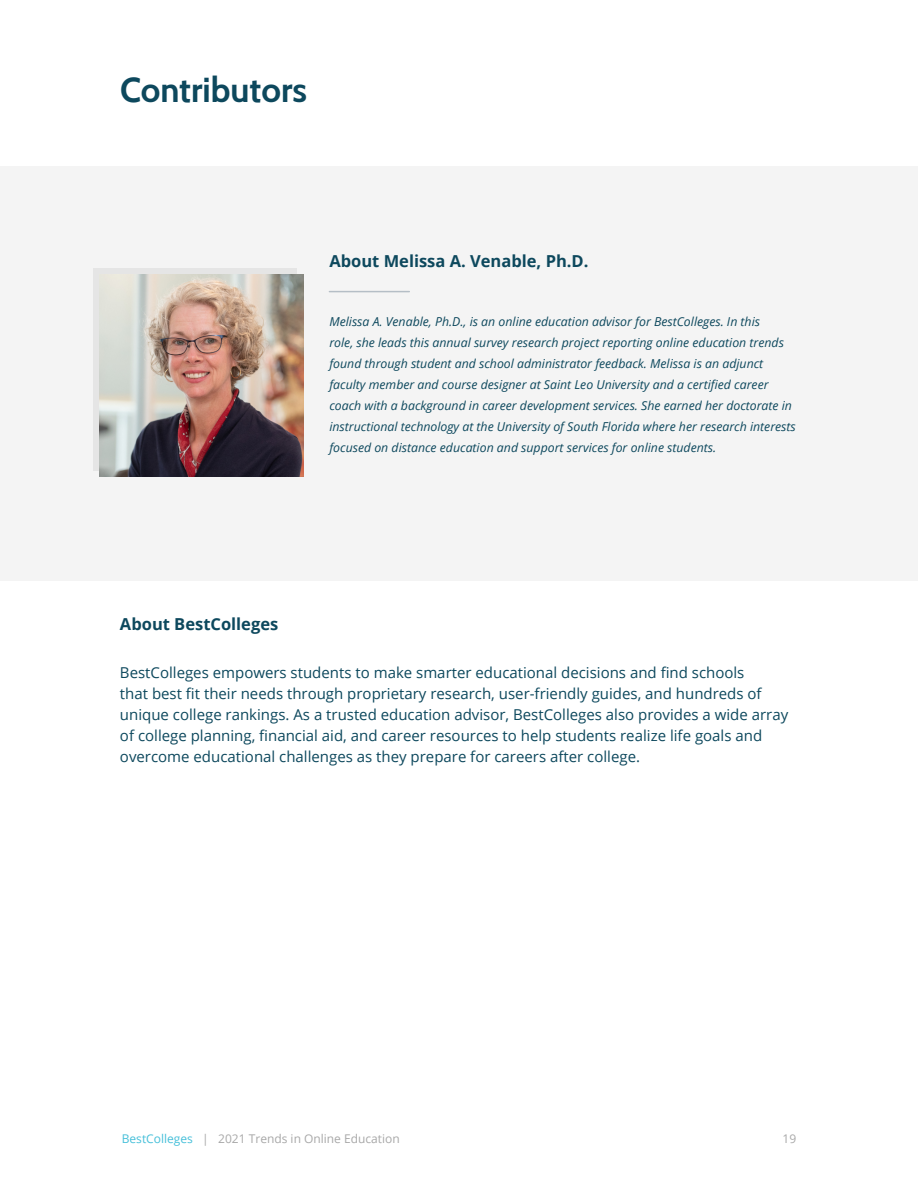
<style>
.page{position:relative;width:918px;height:1188px;background:#fff}
.page>*{position:absolute;margin:0;border:0;box-sizing:border-box;transform-origin:0 0}
.t1{font:700 34.5px "Cabin";color:#0d485d}
.t2{font:700 16.5px "Open Sans";color:#0d485d}
.t3{font:15px/21px "Open Sans";color:#0d485d}
.t4{font:italic 12.3px/21px "Open Sans";color:#0d485d}
.t5{font:12px "Open Sans";color:#a8a8a8}
.s1{color:#45bfd9}
</style>
<div class="page">
<div style="left:0;top:166px;width:918px;height:414px;background:#f4f4f4"></div>
<hr style="left:329px;top:291px;width:80px;height:1px;background:#b5bec6">
<div style="left:93px;top:268px;width:204px;height:203px;background:#e5e5e5"></div>
<img style="left:99px;top:275px;width:204px;height:202px">
<h1 class="t1" style="left:120px;top:63px;width:188px">Contributors</h1>
<h2 class="t2" style="left:329px;top:250px;width:261px">About Melissa A. Venable, Ph.D.</h2>
<p class="t4" style="left:329px;top:311px;width:468px">Melissa A. Venable, Ph.D., is an online education advisor for BestColleges. In this<br>role, she leads this annual survey research project reporting online education trends found through student and school administrator feedback. Melissa is an adjunct faculty member and course designer at Saint Leo University and a certified career coach with a background in career development services. She earned her doctorate in instructional technology at the University of South Florida where her research interests focused on distance education and support services for online students.</p>
<h2 class="t2" style="left:120px;top:612px;width:160px">About BestColleges</h2>
<p class="t3" style="left:120px;top:661px;width:670px">BestColleges empowers students to make smarter educational decisions and find schools<br>that best fit their needs through proprietary research, user-friendly guides, and hundreds of unique college rankings. As a trusted education advisor, BestColleges also provides a wide array of college planning, financial aid, and career resources to help students realize life goals and overcome educational challenges as they prepare for careers after college.</p>
<p class="t5" style="left:122px;top:1131px;width:280px"><span class="s1">BestColleges</span> | 2021 Trends in Online Education</p>
<p class="t5" style="left:782px;top:1131px;width:15px">19</p>
</div>
